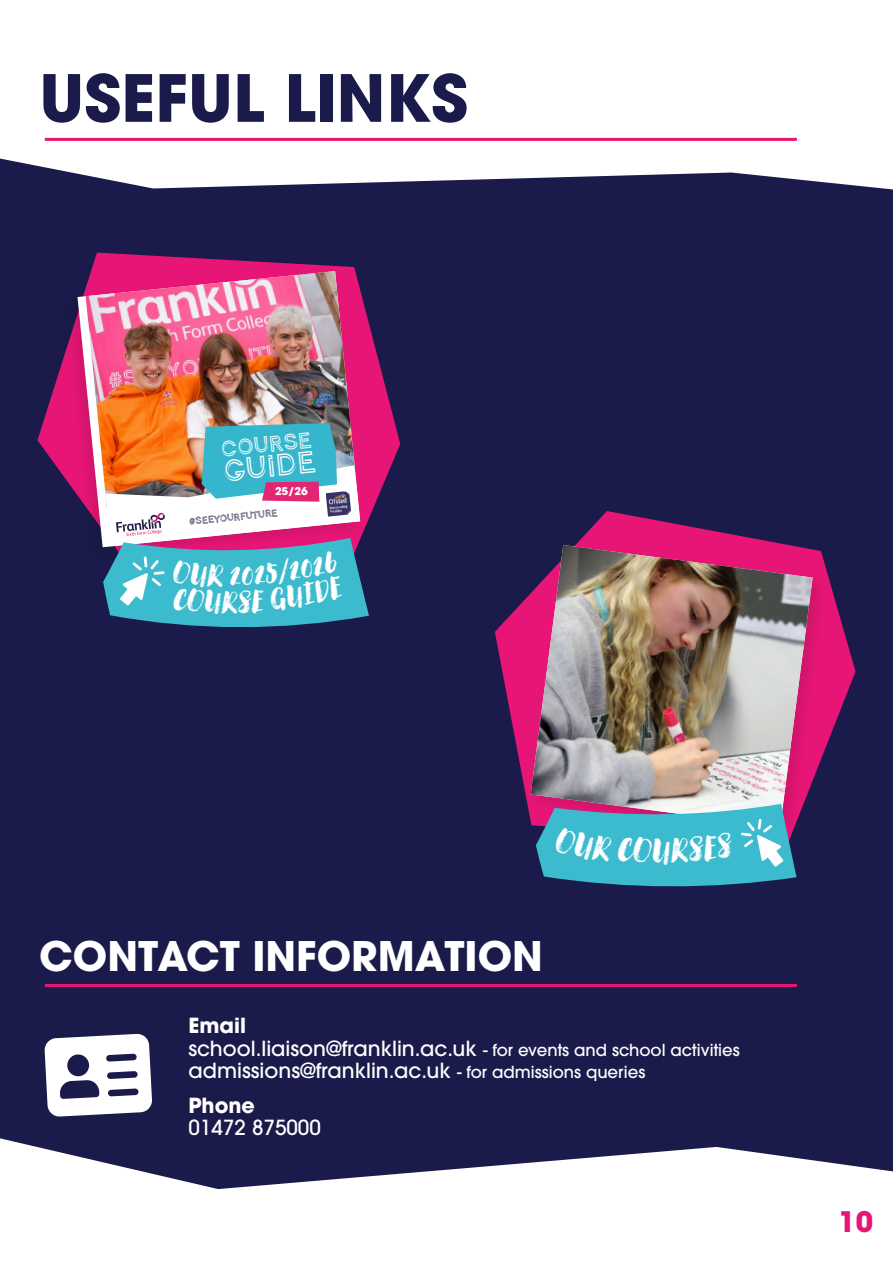
<style>
.page{position:relative;width:893px;height:1263px;background:#1b1b4b}
.page>*{position:absolute;margin:0;border:0;box-sizing:border-box;transform-origin:0 0}
.t1{font:700 64.5px "ITC Avant Garde Pro";color:#1b1b4b}
.t2{font:700 40.5px "ITC Avant Garde Pro";color:#fff}
.t3{font:32.85px "Continuo";color:#fff}
.t4{font:700 28.05px "ITC Avant Garde Pro";color:#e71676}
.t5{font:23.7px "Continuo";color:#fff}
.t6{font:500 20.7px/22.5px "ITC Avant Garde Pro";color:#fff}
.t7{font:700 20.7px "ITC Avant Garde Pro";color:#fff}
.t8{font:700 10.8px "ITC Avant Garde Pro";color:#fff}
.t9{font:10.65px "Continuo";color:#23214a}
.s1{font-weight:700}
.s2{font-size:16.5px}
</style>
<div class="page">
<svg style="left:0;top:1138px;width:893px;height:125px;fill:#fff"></svg>
<div style="left:0;top:0;width:893px;height:189px;background:#fff"></div>
<hr style="left:45px;top:138px;width:752px;height:3px;background:#e71676">
<hr style="left:45px;top:984px;width:752px;height:3px;background:#e71676">
<svg style="left:44px;top:1033px;width:108px;height:84px"></svg>
<svg style="left:37px;top:253px;width:363px;height:265px"></svg>
<svg style="left:495px;top:511px;width:360px;height:275px"></svg>
<img style="left:58px;top:264px;width:309px;height:284px">
<svg style="left:77px;top:271px;width:283px;height:276px"></svg>
<img style="left:86px;top:271px;width:270px;height:236px">
<img style="left:524px;top:538px;width:308px;height:285px">
<img style="left:531px;top:545px;width:282px;height:281px">
<svg style="left:103px;top:423px;width:266px;height:204px;background:#87a3af"></svg>
<svg style="left:536px;top:804px;width:260px;height:83px;background:#51aac2"></svg>
<h1 class="t1" style="left:39px;top:55px;width:430px">USEFUL LINKS</h1>
<p class="t5" style="left:220px;top:437px;width:93px;rotate:-6deg">course</p>
<h3 class="t3" style="left:221px;top:455px;width:95px;rotate:-6deg">guide</h3>
<p class="t9" style="left:189px;top:516px;width:90px;rotate:-6deg">#SEEYOURFUTURE</p>
<p class="t8" style="left:275px;top:484px;width:34px;rotate:1deg">25/26</p>
<h2 class="t2" style="left:39px;top:929px;width:505px">CONTACT INFORMATION</h2>
<p class="t6" style="left:188px;top:1014px;width:553px"><span class="s1">Email<br></span>school.liaison@franklin.ac.uk <span class="s2">- for events and school activities </span>admissions@franklin.ac.uk <span class="s2">- for admissions queries</span></p>
<p class="t7" style="left:188px;top:1091px;width:68px">Phone</p>
<p class="t6" style="left:188px;top:1116px;width:134px">01472 875000</p>
<h3 class="t4" style="left:838px;top:1203px;width:36px">10</h3>
</div>
